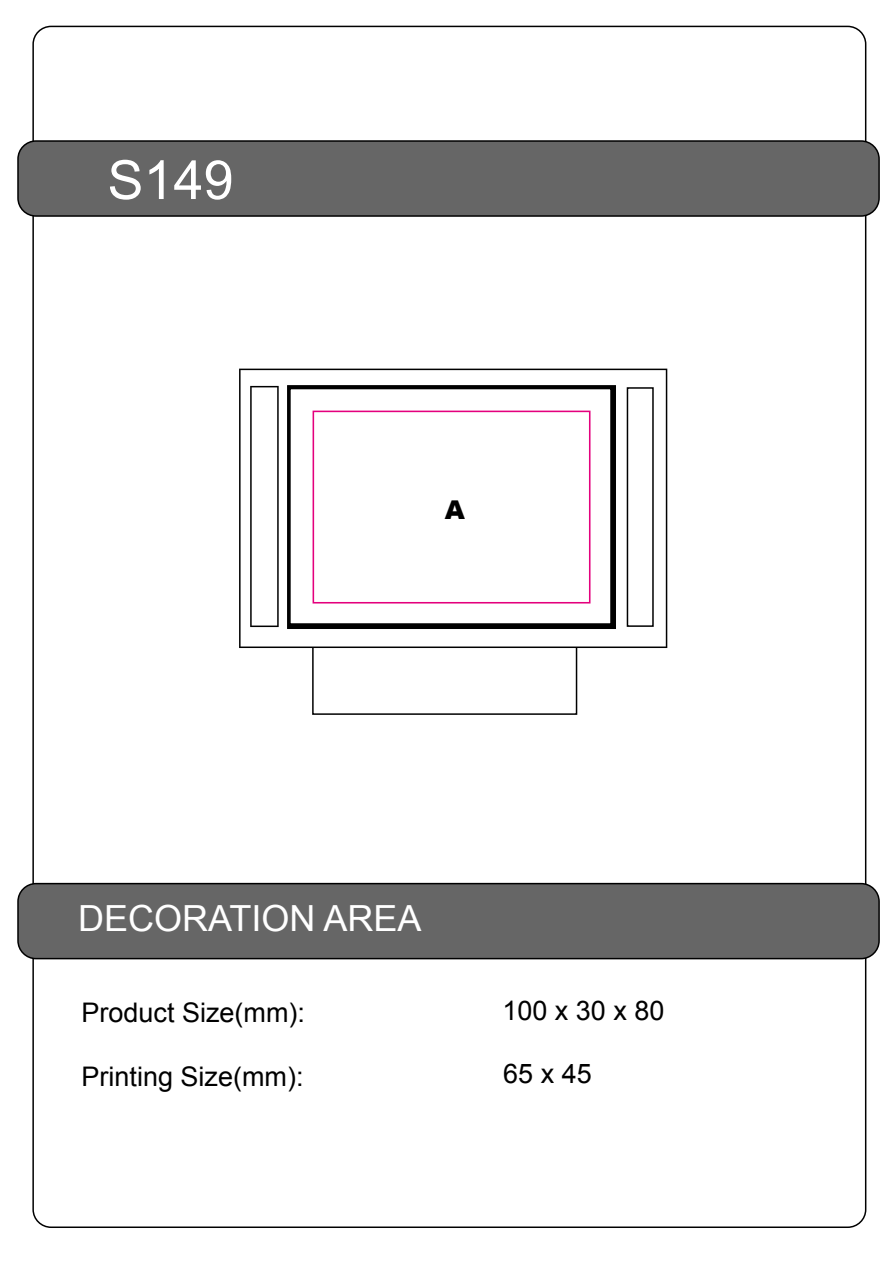
<style>
.page{position:relative;width:893px;height:1263px;background:#fff}
.page>*{position:absolute;margin:0;border:0;box-sizing:border-box;transform-origin:0 0}
.t1{font:54px "Arial";color:#fff}
.t2{font:36px "Arial";color:#fff}
.t3{font:27px "Arial";color:#000}
.t4{font:900 25.8px "Arial";color:#000}
</style>
<div class="page">
<div style="left:312px;top:641px;width:265px;height:74px;border:2px solid #000"></div>
<div style="left:18px;top:141px;width:861px;height:75px;background:#666;border-radius:18px"></div>
<div style="left:17px;top:140px;width:863px;height:77px;border:2px solid #000;border-radius:18px"></div>
<div style="left:18px;top:884px;width:861px;height:75px;background:#666;border-radius:18px"></div>
<div style="left:17px;top:883px;width:863px;height:76px;border:2px solid #000;border-radius:18px"></div>
<svg style="left:239px;top:369px;width:428px;height:279px"></svg>
<div style="left:287px;top:385px;width:329px;height:244px;background:#000;border:2px solid #000"></div>
<div style="left:289px;top:388px;width:323px;height:237px;background:#fff;border:2px solid #000"></div>
<div style="left:627px;top:387px;width:27px;height:240px;border:2px solid #000"></div>
<svg style="left:250px;top:386px;width:29px;height:241px"></svg>
<div style="left:313px;top:411px;width:277px;height:192px;border:2px solid #e4007d"></div>
<h1 class="t1" style="left:108px;top:145px;width:128px">S149</h1>
<p class="t4" style="left:445px;top:491px;width:22px">A</p>
<h2 class="t2" style="left:78px;top:895px;width:345px">DECORATION AREA</h2>
<p class="t3" style="left:81px;top:994px;width:225px">Product Size(mm):</p>
<p class="t3" style="left:81px;top:1059px;width:224px">Printing Size(mm):</p>
<p class="t3" style="left:502px;top:993px;width:164px">100 x 30 x 80</p>
<p class="t3" style="left:503px;top:1056px;width:90px">65 x 45</p>
</div>
